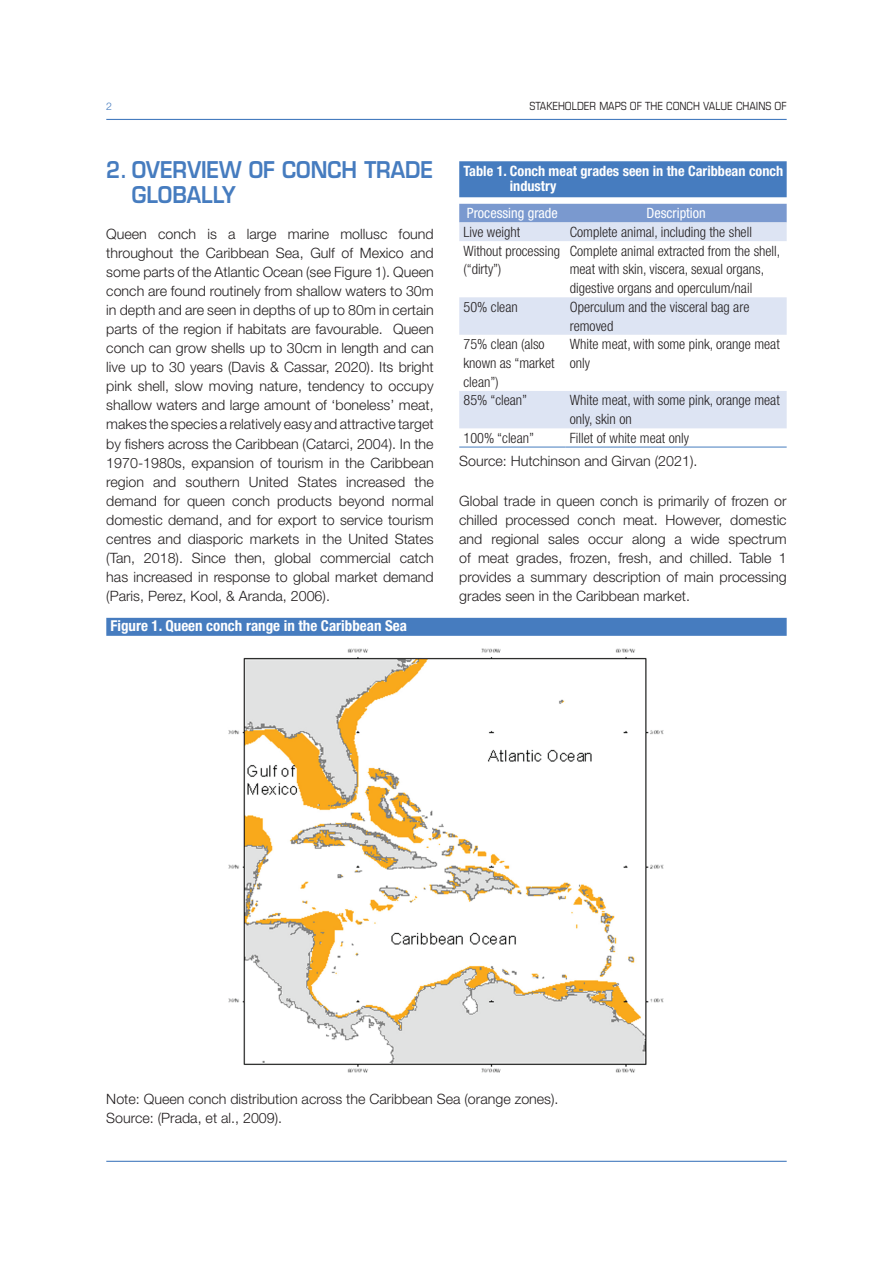
<style>
.page{position:relative;width:893px;height:1263px;background:#fff}
.page>*{position:absolute;margin:0;border:0;box-sizing:border-box;transform-origin:0 0}
.t1{font:600 22.5px/24.3px "Eurostile LT Std";color:#467cbf;scale:.9 1}
.TITRE_TABLEAU_1_lign{font:700 condensed 15px "Helvetica Neue LT Std";color:#fff}
.TEXTE_Light{font:300 14.25px/19px "Helvetica Neue LT Std";color:#231f20;text-align:justify}
.TEXTE_Light-2{font:300 condensed 14.25px/18.8px "Helvetica Neue LT Std";color:#231f20}
.TITRE_TABLEAU_2_lign{font:700 condensed 14.25px/15px "Helvetica Neue LT Std";color:#fff}
.TEXTE_Light-3{font:condensed 14.25px "Helvetica Neue LT Std";color:#fff}
.t2{font:condensed 11.25px "Eurostile LT Std";color:#231f20}
.t3{font:300 10.5px "Helvetica Neue LT Std";color:#467cbf}
</style>
<div class="page">
<hr style="left:106px;top:119px;width:681px;height:1px;background:#467cbf">
<hr style="left:106px;top:1161px;width:681px;height:1px;background:#467cbf">
<div style="left:106px;top:618px;width:681px;height:18px;background:#467cbf"></div>
<img style="left:228px;top:648px;width:436px;height:425px">
<div style="left:459px;top:161px;width:328px;height:36px;background:#467cbf"></div>
<div style="left:459px;top:204px;width:328px;height:18px;background:#7a99cf"></div>
<svg style="left:459px;top:222px;width:328px;height:206px"></svg>
<hr style="left:459px;top:447px;width:107px;height:1px;background:#467cbf">
<hr style="left:566px;top:447px;width:221px;height:1px;background:#467cbf">
<p class="t3" style="left:106px;top:99px;width:7px">2</p>
<p class="t2" style="left:529px;top:100px;width:259px">STAKEHOLDER MAPS OF THE CONCH VALUE CHAINS OF</p>
<p class="t1" style="left:132px;top:158px;width:336px;text-indent:-26px">2. OVERVIEW OF CONCH TRADE<br>GLOBALLY</p>
<p class="TEXTE_Light" style="left:106px;top:224px;width:329px">Queen conch is a large marine mollusc found throughout the Caribbean Sea, Gulf of Mexico and some parts of the Atlantic Ocean (see Figure 1). Queen conch are found routinely from shallow waters to 30m in depth and are seen in depths of up to 80m in certain parts of the region if habitats are favourable. Queen conch can grow shells up to 30cm in length and can live up to 30 years (Davis &amp; Cassar, 2020). Its bright pink shell, slow moving nature, tendency to occupy shallow waters and large amount of ‘boneless’ meat, makes the species a relatively easy and attractive target by fishers across the Caribbean (Catarci, 2004). In the 1970-1980s, expansion of tourism in the Caribbean region and southern United States increased the demand for queen conch products beyond normal domestic demand, and for export to service tourism centres and diasporic markets in the United States (Tan, 2018). Since then, global commercial catch has increased in response to global market demand (Paris, Perez, Kool, &amp; Aranda, 2006).</p>
<p class="TITRE_TABLEAU_1_lign" style="left:111px;top:617px;width:298px">Figure 1. Queen conch range in the Caribbean Sea</p>
<p class="TITRE_TABLEAU_2_lign" style="left:510px;top:163px;width:275px;text-indent:-46px">Table 1. Conch meat grades seen in the Caribbean conch industry</p>
<p class="TEXTE_Light-3" style="left:467px;top:205px;width:92px">Processing grade</p>
<p class="TEXTE_Light-3" style="left:646px;top:205px;width:61px">Description</p>
<p class="TEXTE_Light-2" style="left:463px;top:222px;width:58px">Live weight</p>
<p class="TEXTE_Light-2" style="left:570px;top:222px;width:184px">Complete animal, including the shell</p>
<p class="TEXTE_Light-2" style="left:463px;top:241px;width:98px">Without processing (“dirty”)</p>
<p class="TEXTE_Light-2" style="left:570px;top:241px;width:212px">Complete animal extracted from the shell, meat with skin, viscera, sexual organs, digestive organs and operculum/nail</p>
<p class="TEXTE_Light-2" style="left:463px;top:297px;width:56px">50% clean</p>
<p class="TEXTE_Light-2" style="left:570px;top:297px;width:181px">Operculum and the visceral bag are removed</p>
<p class="TEXTE_Light-2" style="left:463px;top:335px;width:93px">75% clean (also known as “market clean”)</p>
<p class="TEXTE_Light-2" style="left:570px;top:335px;width:211px">White meat, with some pink, orange meat only</p>
<p class="TEXTE_Light-2" style="left:463px;top:391px;width:65px">85% “clean”</p>
<p class="TEXTE_Light-2" style="left:570px;top:391px;width:211px">White meat, with some pink, orange meat only, skin on</p>
<p class="TEXTE_Light-2" style="left:463px;top:428px;width:72px">100% “clean”</p>
<p class="TEXTE_Light-2" style="left:570px;top:428px;width:121px">Fillet of white meat only</p>
<p class="TEXTE_Light" style="left:459px;top:451px;width:240px">Source: Hutchinson and Girvan (2021).</p>
<p class="TEXTE_Light" style="left:459px;top:491px;width:329px">Global trade in queen conch is primarily of frozen or chilled processed conch meat. However, domestic and regional sales occur along a wide spectrum of meat grades, frozen, fresh, and chilled. Table 1 provides a summary description of main processing grades seen in the Caribbean market.</p>
<p class="TEXTE_Light" style="left:106px;top:1089px;width:454px">Note: Queen conch distribution across the Caribbean Sea (orange zones).<br>Source: (Prada, et al., 2009).</p>
</div>
